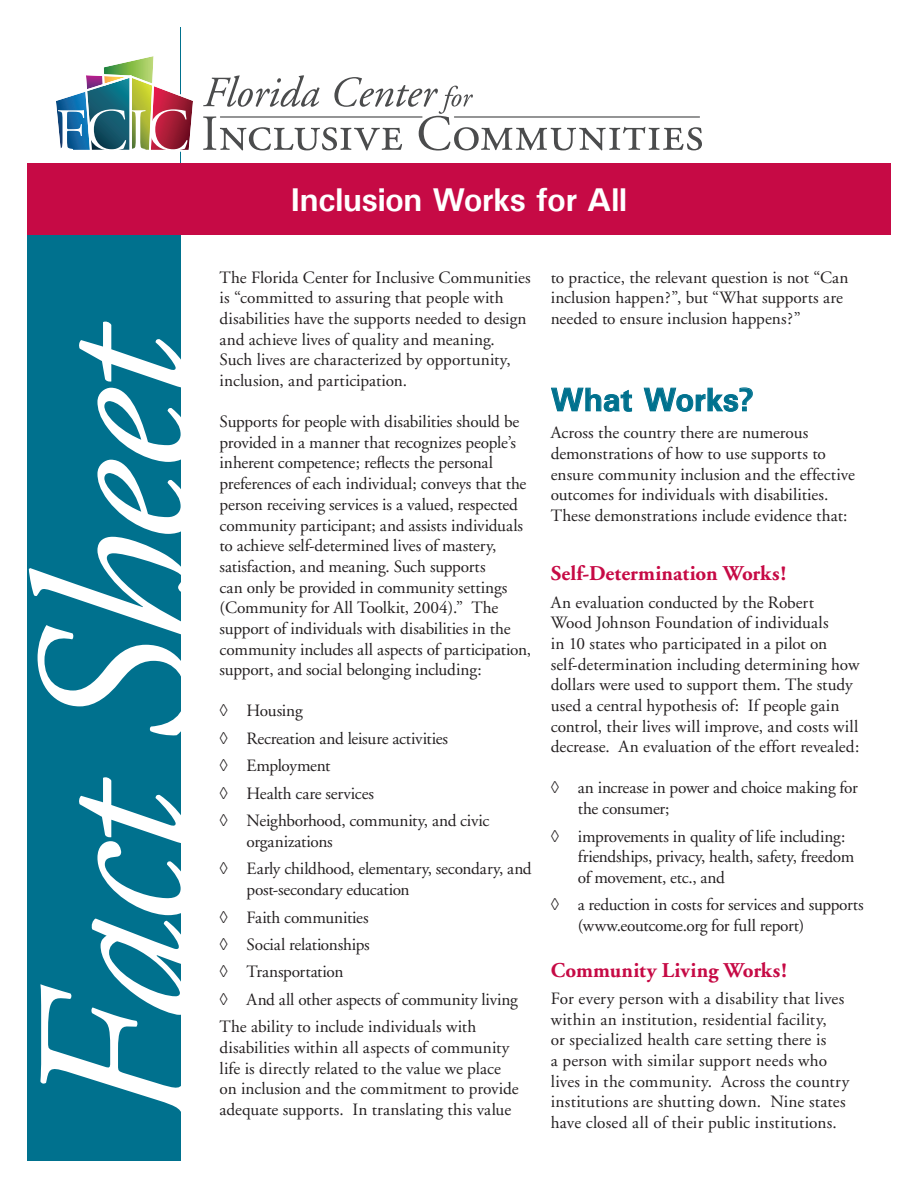
<style>
.page{position:relative;width:918px;height:1188px;background:#fff}
.page>*{position:absolute;margin:0;border:0;box-sizing:border-box;transform-origin:0 0}
.t1{font:italic 223.5px "Adobe Garamond";color:#fff}
.t2{font:700 33px "Univers";letter-spacing:-.015em;color:#fff}
.Head{font:700 33px "Univers";color:#00718e}
.subhead{font:700 21px "Adobe Garamond";letter-spacing:.005em;color:#c60a45}
.body{font:17.25px/20.7px "Adobe Garamond";color:#231f20}
.bulleted{font:17.25px/20.7px "Adobe Garamond";letter-spacing:-.015em;color:#231f20}
</style>
<div class="page">
<div style="left:27px;top:27px;width:153px;height:1134px;background:#00718e"></div>
<div style="left:20px;top:27px;width:160px;height:162px;background:#fff"></div>
<div style="left:27px;top:164px;width:864px;height:71px;background:#c60a45"></div>
<svg style="left:203px;top:75px;width:499px;height:76px"></svg>
<hr style="left:220px;top:116px;width:203px;height:2px;background:#4b4c4d">
<hr style="left:454px;top:116px;width:246px;height:2px;background:#4b4c4d">
<svg style="left:56px;top:54px;width:137px;height:98px"></svg>
<svg style="left:551px;top:387px;width:82px;height:25px"></svg>
<svg style="left:643px;top:387px;width:110px;height:25px"></svg>
<p class="t1" style="left:-2px;top:1130px;width:810px;rotate:-90deg">Fact Sheet</p>
<p class="t2" style="left:291px;top:178px;width:338px">Inclusion Works for All</p>
<p class="body" style="left:220px;top:267px;width:313px">The Florida Center for Inclusive Communities is “committed to assuring that people with disabilities have the supports needed to design and achieve lives of quality and meaning.<br>Such lives are characterized by opportunity, inclusion, and participation.</p>
<p class="body" style="left:220px;top:412px;width:313px">Supports for people with disabilities should be provided in a manner that recognizes people’s inherent competence; reflects the personal preferences of each individual; conveys that the person receiving services is a valued, respected community participant; and assists individuals to achieve self-determined lives of mastery, satisfaction, and meaning. Such supports<br>can only be provided in community settings (Community for All Toolkit, 2004).” The support of individuals with disabilities in the community includes all aspects of participation, support, and social belonging including:</p>
<p class="bulleted" style="left:220px;top:701px;width:85px">◊ Housing</p>
<p class="bulleted" style="left:220px;top:728px;width:230px">◊ Recreation and leisure activities</p>
<p class="bulleted" style="left:220px;top:756px;width:112px">◊ Employment</p>
<p class="bulleted" style="left:220px;top:783px;width:156px">◊ Health care services</p>
<p class="bulleted" style="left:247px;top:811px;width:244px;text-indent:-27px">◊ Neighborhood, community, and civic organizations</p>
<p class="bulleted" style="left:247px;top:859px;width:287px;text-indent:-27px">◊ Early childhood, elementary, secondary, and post-secondary education</p>
<p class="bulleted" style="left:220px;top:907px;width:151px">◊ Faith communities</p>
<p class="bulleted" style="left:220px;top:935px;width:152px">◊ Social relationships</p>
<p class="bulleted" style="left:220px;top:962px;width:125px">◊ Transportation</p>
<p class="bulleted" style="left:220px;top:989px;width:300px">◊ And all other aspects of community living</p>
<p class="body" style="left:220px;top:1017px;width:301px">The ability to include individuals with disabilities within all aspects of community life is directly related to the value we place on inclusion and the commitment to provide adequate supports. In translating this value</p>
<p class="body" style="left:551px;top:267px;width:299px">to practice, the relevant question is not “Can inclusion happen?”, but “What supports are needed to ensure inclusion happens?”</p>
<p class="Head" style="left:551px;top:379px;width:205px">What Works?</p>
<p class="body" style="left:551px;top:423px;width:306px">Across the country there are numerous demonstrations of how to use supports to ensure community inclusion and the effective outcomes for individuals with disabilities.<br>These demonstrations include evidence that:</p>
<p class="subhead" style="left:551px;top:562px;width:237px">Self-Determination Works!</p>
<p class="body" style="left:551px;top:592px;width:310px">An evaluation conducted by the Robert<br>Wood Johnson Foundation of individuals<br>in 10 states who participated in a pilot on self-determination including determining how dollars were used to support them. The study used a central hypothesis of: If people gain control, their lives will improve, and costs will decrease. An evaluation of the effort revealed:</p>
<p class="bulleted" style="left:578px;top:778px;width:282px;text-indent:-27px">◊ an increase in power and choice making for the consumer;</p>
<p class="bulleted" style="left:578px;top:826px;width:278px;text-indent:-27px">◊ improvements in quality of life including: friendships, privacy, health, safety, freedom of movement, etc., and</p>
<p class="bulleted" style="left:578px;top:895px;width:287px;text-indent:-27px">◊ a reduction in costs for services and supports (www.eoutcome.org for full report)</p>
<p class="subhead" style="left:551px;top:958px;width:237px">Community Living Works!</p>
<p class="body" style="left:551px;top:989px;width:300px">For every person with a disability that lives within an institution, residential facility,<br>or specialized health care setting there is<br>a person with similar support needs who lives in the community. Across the country institutions are shutting down. Nine states have closed all of their public institutions.</p>
</div>
